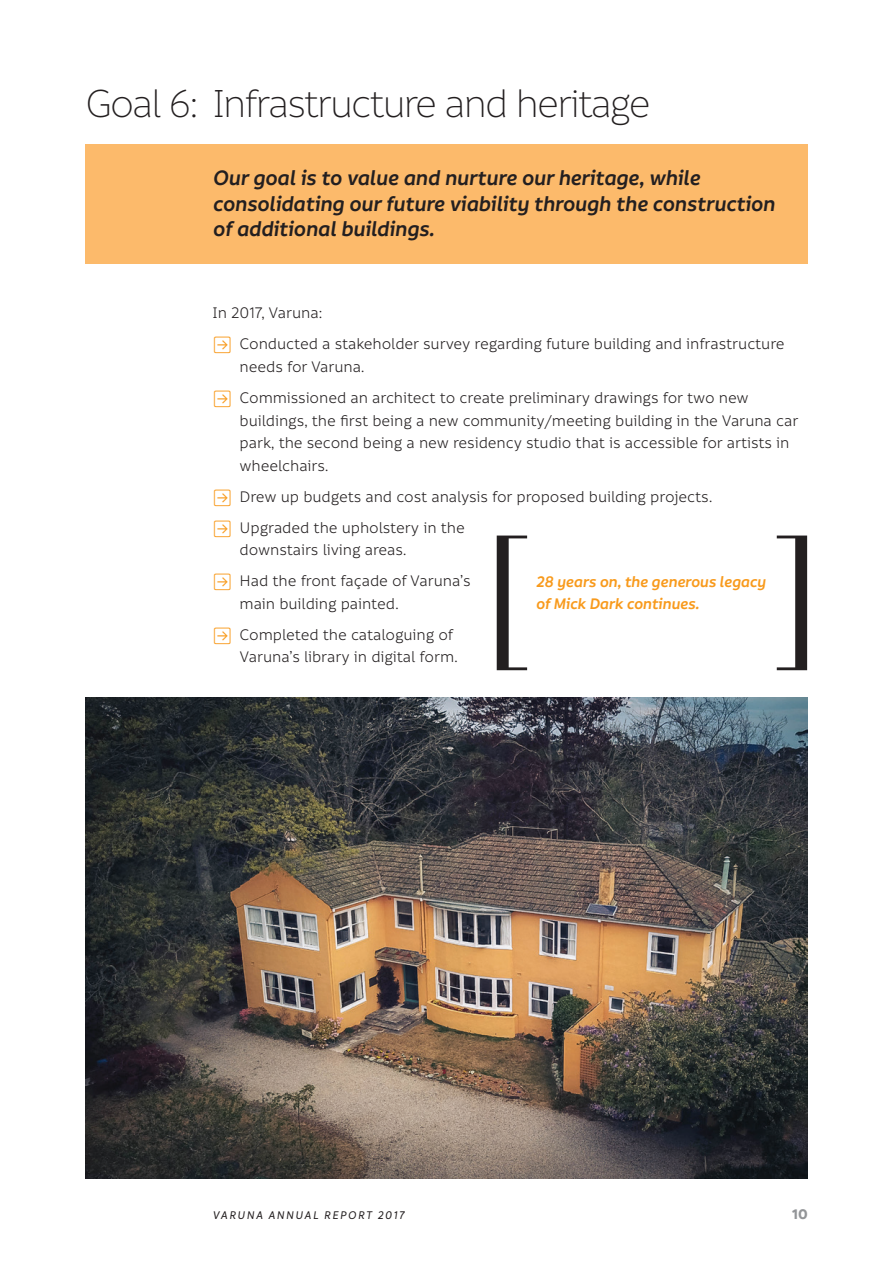
<style>
.page{position:relative;width:893px;height:1263px;background:#fff}
.page>*{position:absolute;margin:0;border:0;box-sizing:border-box;transform-origin:0 0}
.t1{font:300 159px "Bodoni Ant";color:#231f20}
.t2{font:300 42px "Informative";letter-spacing:-.06em;color:#231f20}
.t3{font:italic 600 22.5px/25.5px "Informative";letter-spacing:-.01em;color:#231f20}
.t4{font:16.5px/22.5px "Informative";letter-spacing:-.01em;color:#231f20}
.t5{font:italic 600 16.5px/22.5px "Informative";letter-spacing:-.01em;color:#f89a1c}
.t6{font:700 15px "Informative";color:#939598}
.t7{font:italic 500 12px "Informative";letter-spacing:.12em;color:#231f20}
.s1{color:#f89a1c}
</style>
<div class="page">
<div style="left:85px;top:145px;width:723px;height:119px;background:#fcba6b"></div>
<img style="left:85px;top:697px;width:723px;height:481px">
<h2 class="t2" style="left:85px;top:83px;width:568px">Goal 6: Infrastructure and heritage</h2>
<h3 class="t3" style="left:213px;top:166px;width:564px">Our goal is to value and nurture our heritage, while consolidating our future viability through the construction of additional buildings.</h3>
<p class="t4" style="left:213px;top:302px;width:112px">In 2017, Varuna:</p>
<p class="t4" style="left:240px;top:333px;width:547px;text-indent:-27px"><span class="s1">→</span> Conducted a stakeholder survey regarding future building and infrastructure needs for Varuna.</p>
<p class="t4" style="left:240px;top:387px;width:560px;text-indent:-27px"><span class="s1">→</span> Commissioned an architect to create preliminary drawings for two new buildings, the first being a new community/meeting building in the Varuna car park, the second being a new residency studio that is accessible for artists in wheelchairs.</p>
<p class="t4" style="left:213px;top:485px;width:501px"><span class="s1">→</span> Drew up budgets and cost analysis for proposed building projects.</p>
<p class="t4" style="left:240px;top:516px;width:227px;text-indent:-27px"><span class="s1">→</span> Upgraded the upholstery in the downstairs living areas.</p>
<p class="t4" style="left:240px;top:570px;width:232px;text-indent:-27px"><span class="s1">→</span> Had the front façade of Varuna’s main building painted.</p>
<p class="t4" style="left:240px;top:623px;width:220px;text-indent:-27px"><span class="s1">→</span> Completed the cataloguing of<br>Varuna’s library in digital form.</p>
<h1 class="t1" style="left:486px;top:505px;width:44px">[</h1>
<h1 class="t1" style="left:776px;top:505px;width:44px">]</h1>
<p class="t5" style="left:536px;top:571px;width:231px">28 years on, the generous legacy of Mick Dark continues.</p>
<p class="t7" style="left:213px;top:1209px;width:193px">VARUNA ANNUAL REPORT 2017</p>
<p class="t6" style="left:792px;top:1206px;width:17px">10</p>
</div>
